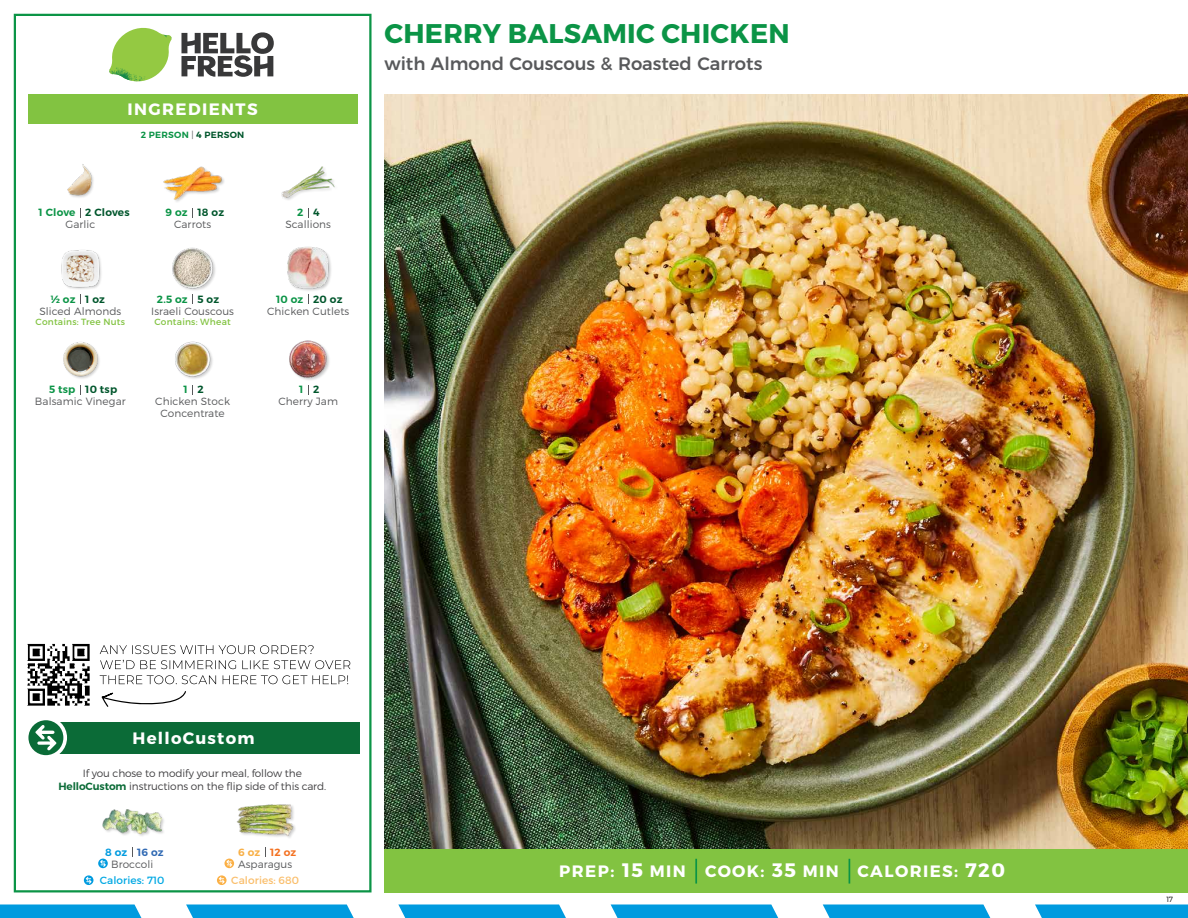
<style>
.page{position:relative;width:1188px;height:918px;background:#fff}
.page>*{position:absolute;margin:0;border:0;box-sizing:border-box;transform-origin:0 0}
.t1{font:700 27px "Montserrat";letter-spacing:.01em;color:#0b9446}
.t2{font:500 18px "Montserrat";color:#58595b}
.t3{font:700 16.5px "Montserrat";letter-spacing:.085em;color:#fff}
.t4{font:300 10.5px/12px "Montserrat";letter-spacing:.01em;color:#58595b;text-align:center}
.t5{font:300 10.5px/13.5px "Montserrat";letter-spacing:-.01em;color:#414042;text-align:center}
.t6{font:600 10.5px "Montserrat";letter-spacing:.02em;color:#00562c}
.t7{font:600 10.5px "Montserrat";letter-spacing:.015em;color:#0b9446}
.t8{font:10.5px "Montserrat";letter-spacing:.01em;color:#00a8e3}
.t9{font:10.5px "Montserrat";letter-spacing:.01em;color:#fabe6b}
.t10{font:600 10.5px "Montserrat";color:#3069b3}
.t11{font:600 10.5px "Montserrat";color:#f37121}
.t12{font:9px "Montserrat";letter-spacing:.025em;color:#82c341}
.t13{font:600 9px "Montserrat";letter-spacing:.03em;color:#0b9446}
.t14{font:300 7.5px "Montserrat";color:#000}
.s1{font-weight:300;color:#58595b}
.s2{color:#00562c}
.s3{font-weight:600;color:#0b6b37}
.s4{color:#009bdf}
.s5{color:#f8af45}
.s6{font-size:19.5px}
</style>
<div class="page">
<svg style="left:0;top:904px;width:141px;height:14px;background:#0ea0e0"></svg>
<svg style="left:186px;top:904px;width:168px;height:14px;background:#13a2e1"></svg>
<svg style="left:398px;top:904px;width:168px;height:14px;background:#13a2e1"></svg>
<svg style="left:611px;top:904px;width:167px;height:14px;background:#12a2e1"></svg>
<svg style="left:823px;top:904px;width:167px;height:14px;background:#12a2e1"></svg>
<svg style="left:1035px;top:904px;width:153px;height:14px;background:#0ea0e0"></svg>
<div style="left:384px;top:849px;width:804px;height:43px;background:#82c341"></div>
<svg style="left:181px;top:32px;width:93px;height:45px"></svg>
<svg style="left:114px;top:28px;width:55px;height:36px"></svg>
<img style="left:143px;top:28px;width:29px;height:24px">
<img style="left:112px;top:48px;width:54px;height:10px">
<img style="left:109px;top:52px;width:55px;height:30px">
<img style="left:142px;top:58px;width:24px;height:23px">
<div style="left:28px;top:94px;width:330px;height:30px;background:#82c341"></div>
<div style="left:14px;top:14px;width:358px;height:878px;border:2px solid #0b9446"></div>
<img style="left:384px;top:94px;width:804px;height:755px">
<img style="left:172px;top:247px;width:43px;height:43px">
<div style="left:287px;top:247px;width:46px;height:45px;background:#000;opacity:.2"></div>
<img style="left:287px;top:247px;width:46px;height:43px">
<div style="left:164px;top:167px;width:61px;height:36px;background:#000;opacity:.2"></div>
<img style="left:163px;top:166px;width:59px;height:36px">
<img style="left:281px;top:166px;width:54px;height:34px">
<img style="left:61px;top:250px;width:40px;height:39px">
<img style="left:67px;top:164px;width:27px;height:34px">
<img style="left:175px;top:341px;width:38px;height:38px">
<img style="left:289px;top:340px;width:40px;height:40px">
<img style="left:63px;top:342px;width:37px;height:37px">
<div style="left:33px;top:722px;width:327px;height:31px;background:#0b6b37"></div>
<div style="left:25px;top:717px;width:42px;height:42px;background:#fff;border-radius:50%"></div>
<div style="left:28px;top:720px;width:35px;height:35px;background:#0a6b37;border-radius:50%"></div>
<svg style="left:35px;top:725px;width:22px;height:26px"></svg>
<div style="left:102px;top:809px;width:63px;height:29px;background:#000;opacity:.2"></div>
<img style="left:102px;top:809px;width:60px;height:29px">
<svg style="left:98px;top:859px;width:10px;height:9px"></svg>
<svg style="left:100px;top:860px;width:6px;height:7px"></svg>
<svg style="left:84px;top:875px;width:9px;height:10px"></svg>
<svg style="left:86px;top:877px;width:6px;height:7px"></svg>
<img style="left:237px;top:804px;width:58px;height:34px">
<hr style="left:695px;top:859px;width:2px;height:25px;background:#0b9446">
<svg style="left:849px;top:859px;width:1px;height:25px"></svg>
<img style="left:27px;top:643px;width:63px;height:63px">
<svg style="left:102px;top:691px;width:84px;height:16px"></svg>
<svg style="left:100px;top:675px;width:248px;height:9px"></svg>
<svg style="left:100px;top:660px;width:250px;height:9px"></svg>
<svg style="left:100px;top:645px;width:214px;height:9px"></svg>
<svg style="left:224px;top:859px;width:10px;height:9px"></svg>
<svg style="left:226px;top:860px;width:6px;height:7px"></svg>
<svg style="left:217px;top:875px;width:10px;height:10px"></svg>
<svg style="left:219px;top:877px;width:6px;height:7px"></svg>
<h3 class="t3" style="left:128px;top:99px;width:132px">INGREDIENTS</h3>
<p class="t13" style="left:141px;top:129px;width:105px">2 PERSON <span class="s1">|</span> <span class="s2">4 PERSON</span></p>
<p class="t7" style="left:39px;top:206px;width:38px">1 Clove</p>
<p class="t6" style="left:85px;top:206px;width:46px">2 Cloves</p>
<p class="t6" style="left:198px;top:206px;width:28px">18 oz</p>
<p class="t6" style="left:313px;top:206px;width:8px">4</p>
<p class="t7" style="left:166px;top:206px;width:24px">9 oz</p>
<p class="t7" style="left:297px;top:206px;width:8px">2</p>
<p class="t4" style="left:65px;top:218px;width:32px">Garlic</p>
<p class="t4" style="left:174px;top:218px;width:39px">Carrots</p>
<p class="t4" style="left:285px;top:218px;width:47px">Scallions</p>
<p class="t7" style="left:51px;top:292px;width:26px">½ oz</p>
<p class="t6" style="left:85px;top:292px;width:21px">1 oz</p>
<p class="t6" style="left:198px;top:292px;width:23px">5 oz</p>
<p class="t6" style="left:313px;top:292px;width:31px">20 oz</p>
<p class="t7" style="left:157px;top:292px;width:32px">2.5 oz</p>
<p class="t7" style="left:276px;top:292px;width:29px">10 oz</p>
<p class="t4" style="left:39px;top:305px;width:83px">Sliced Almonds</p>
<p class="t12" style="left:36px;top:317px;width:91px">Contains: Tree Nuts</p>
<p class="t4" style="left:151px;top:305px;width:84px">Israeli Couscous</p>
<p class="t12" style="left:155px;top:317px;width:78px">Contains: Wheat</p>
<p class="t4" style="left:267px;top:305px;width:84px">Chicken Cutlets</p>
<p class="t7" style="left:49px;top:383px;width:28px">5 tsp</p>
<p class="t6" style="left:85px;top:383px;width:34px">10 tsp</p>
<p class="t6" style="left:198px;top:383px;width:8px">2</p>
<p class="t6" style="left:313px;top:383px;width:8px">2</p>
<p class="t7" style="left:184px;top:383px;width:6px">1</p>
<p class="t7" style="left:299px;top:383px;width:6px">1</p>
<p class="t4" style="left:35px;top:395px;width:92px">Balsamic Vinegar</p>
<p class="t4" style="left:155px;top:395px;width:76px">Chicken Stock<br>Concentrate</p>
<p class="t4" style="left:278px;top:395px;width:61px">Cherry Jam</p>
<h1 class="t1" style="left:385px;top:17px;width:407px">CHERRY BALSAMIC CHICKEN</h1>
<h2 class="t2" style="left:384px;top:49px;width:380px">with Almond Couscous &amp; Roasted Carrots</h2>
<h3 class="t3" style="left:133px;top:728px;width:123px">HelloCustom</h3>
<p class="t5" style="left:58px;top:766px;width:269px">If you chose to modify your meal, follow the<br><span class="s3">HelloCustom</span> instructions on the flip side of this card.</p>
<p class="t10" style="left:105px;top:845px;width:60px"><span class="s4">8 oz</span> 16 oz</p>
<p class="t4" style="left:111px;top:858px;width:44px">Broccoli</p>
<p class="t8" style="left:100px;top:874px;width:66px">Calories: 710</p>
<p class="t11" style="left:238px;top:845px;width:60px"><span class="s5">6 oz</span> 12 oz</p>
<p class="t4" style="left:238px;top:858px;width:56px">Asparagus</p>
<p class="t9" style="left:231px;top:874px;width:69px">Calories: 680</p>
<h3 class="t3" style="left:559px;top:861px;width:447px">PREP: <span class="s6">15</span> MIN COOK: <span class="s6">35</span> MIN CALORIES: <span class="s6">720</span></h3>
<p class="t14" style="left:1166px;top:895px;width:8px">17</p>
</div>
